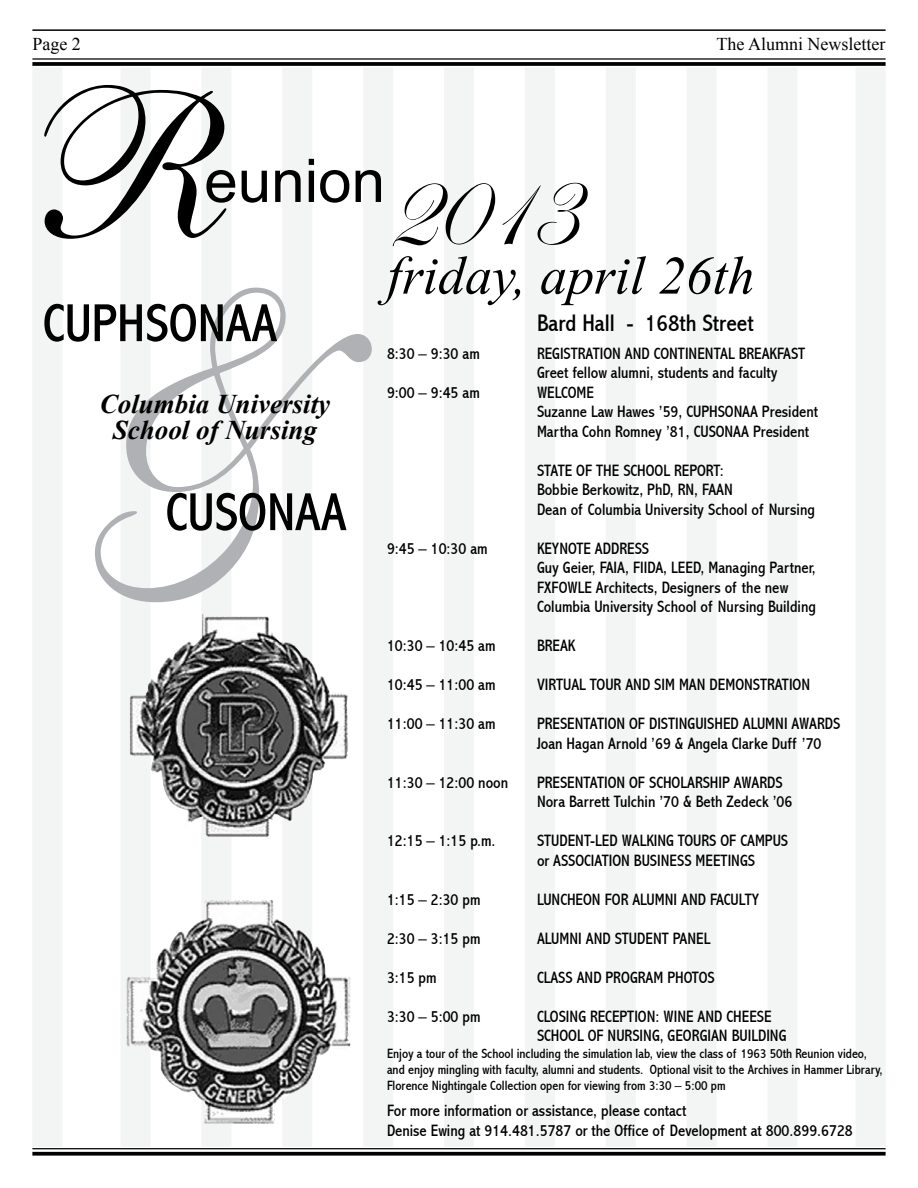
<style>
.page{position:relative;width:918px;height:1188px;background:#fff}
.page>*{position:absolute;margin:0;border:0;box-sizing:border-box;transform-origin:0 0}
.t1{font:360px "Shelley Allegro BT";color:#afb1b4}
.t2{font:italic 54px "Times New Roman";color:#000}
.t3{font:condensed 54px "Abadi";color:#000}
.t4{font:italic 700 27px/26px "Times New Roman";color:#000;text-align:center}
.t5{font:condensed 24px "Abadi";color:#000}
.t6{font:18px "Times New Roman";color:#000}
.t7{font:condensed 16.5px/19.5px "Abadi";color:#000}
.t8{font:condensed 13.5px/16.2px "Abadi";color:#000}
</style>
<div class="page">
<hr style="left:32px;top:29px;width:854px;height:2px;background:#000">
<hr style="left:32px;top:58px;width:854px;height:2px;background:#000">
<svg style="left:32px;top:62px;width:854px;height:4px"></svg>
<hr style="left:32px;top:1148px;width:854px;height:1px;background:#000">
<svg style="left:32px;top:1152px;width:854px;height:4px;fill:#000"></svg>
<div style="left:32px;top:67px;width:30px;height:1080px;background:#f3f4f4"></div>
<div style="left:856px;top:67px;width:30px;height:1080px;background:#f3f4f4"></div>
<div style="left:121px;top:67px;width:30px;height:1080px;background:#f3f4f4"></div>
<div style="left:201px;top:67px;width:30px;height:1080px;background:#f3f4f4"></div>
<div style="left:282px;top:67px;width:30px;height:1080px;background:#f3f4f4"></div>
<div style="left:363px;top:67px;width:30px;height:1080px;background:#f3f4f4"></div>
<div style="left:444px;top:67px;width:30px;height:1080px;background:#f3f4f4"></div>
<div style="left:525px;top:67px;width:30px;height:1080px;background:#f3f4f4"></div>
<div style="left:606px;top:67px;width:30px;height:1080px;background:#f3f4f4"></div>
<div style="left:687px;top:67px;width:30px;height:1080px;background:#f3f4f4"></div>
<div style="left:767px;top:67px;width:30px;height:1080px;background:#f3f4f4"></div>
<svg style="left:393px;top:183px;width:195px;height:63px"></svg>
<svg style="left:44px;top:85px;width:337px;height:154px"></svg>
<img style="left:130px;top:614px;width:218px;height:223px">
<img style="left:126px;top:900px;width:224px;height:224px">
<p class="t6" style="left:32px;top:32px;width:36px">Page</p>
<p class="t6" style="left:717px;top:32px;width:170px">The Alumni Newsletter</p>
<h2 class="t2" style="left:387px;top:238px;width:369px">friday, april 26th</h2>
<h3 class="t5" style="left:537px;top:309px;width:218px">Bard Hall - 168th Street</h3>
<p class="t7" style="left:387px;top:344px;width:94px">8:30 – 9:30 am</p>
<p class="t7" style="left:537px;top:344px;width:270px">REGISTRATION AND CONTINENTAL BREAKFAST<br>Greet fellow alumni, students and faculty</p>
<p class="t7" style="left:387px;top:383px;width:94px">9:00 – 9:45 am</p>
<p class="t7" style="left:537px;top:383px;width:283px">WELCOME<br>Suzanne Law Hawes ’59, CUPHSONAA President<br>Martha Cohn Romney ’81, CUSONAA President</p>
<p class="t7" style="left:537px;top:461px;width:279px">STATE OF THE SCHOOL REPORT:<br>Bobbie Berkowitz, PhD, RN, FAAN<br>Dean of Columbia University School of Nursing</p>
<p class="t7" style="left:387px;top:539px;width:102px">9:45 – 10:30 am</p>
<p class="t7" style="left:537px;top:539px;width:280px">KEYNOTE ADDRESS<br>Guy Geier, FAIA, FIIDA, LEED, Managing Partner, FXFOWLE Architects, Designers of the new Columbia University School of Nursing Building</p>
<p class="t7" style="left:387px;top:636px;width:110px">10:30 – 10:45 am</p>
<p class="t7" style="left:537px;top:636px;width:40px">BREAK</p>
<p class="t7" style="left:387px;top:675px;width:110px">10:45 – 11:00 am</p>
<p class="t7" style="left:537px;top:675px;width:275px">VIRTUAL TOUR AND SIM MAN DEMONSTRATION</p>
<p class="t7" style="left:387px;top:714px;width:110px">11:00 – 11:30 am</p>
<p class="t7" style="left:537px;top:714px;width:305px">PRESENTATION OF DISTINGUISHED ALUMNI AWARDS<br>Joan Hagan Arnold ’69 &amp; Angela Clarke Duff ’70</p>
<p class="t7" style="left:387px;top:773px;width:123px">11:30 – 12:00 noon</p>
<p class="t7" style="left:537px;top:773px;width:257px">PRESENTATION OF SCHOLARSHIP AWARDS<br>Nora Barrett Tulchin ’70 &amp; Beth Zedeck ’06</p>
<p class="t7" style="left:387px;top:831px;width:110px">12:15 – 1:15 p.m.</p>
<p class="t7" style="left:537px;top:831px;width:253px">STUDENT-LED WALKING TOURS OF CAMPUS or ASSOCIATION BUSINESS MEETINGS</p>
<p class="t7" style="left:387px;top:890px;width:95px">1:15 – 2:30 pm</p>
<p class="t7" style="left:537px;top:890px;width:224px">LUNCHEON FOR ALUMNI AND FACULTY</p>
<p class="t7" style="left:387px;top:929px;width:95px">2:30 – 3:15 pm</p>
<p class="t7" style="left:537px;top:929px;width:175px">ALUMNI AND STUDENT PANEL</p>
<p class="t7" style="left:387px;top:968px;width:51px">3:15 pm</p>
<p class="t7" style="left:537px;top:968px;width:179px">CLASS AND PROGRAM PHOTOS</p>
<p class="t7" style="left:387px;top:1007px;width:95px">3:30 – 5:00 pm</p>
<p class="t7" style="left:537px;top:1006px;width:251px">CLOSING RECEPTION: WINE AND CHEESE<br>SCHOOL OF NURSING, GEORGIAN BUILDING</p>
<p class="t8" style="left:387px;top:1045px;width:497px">Enjoy a tour of the School including the simulation lab, view the class of 1963 50th Reunion video, and enjoy mingling with faculty, alumni and students. Optional visit to the Archives in Hammer Library,<br>Florence Nightingale Collection open for viewing from 3:30 – 5:00 pm</p>
<p class="t7" style="left:387px;top:1101px;width:467px">For more information or assistance, please contact<br>Denise Ewing at 914.481.5787 or the Office of Development at 800.899.6728</p>
<h1 class="t1" style="left:87px;top:150px;width:258px">&amp;</h1>
<h2 class="t3" style="left:43px;top:292px;width:236px">CUPHSONAA</h2>
<h3 class="t4" style="left:100px;top:390px;width:232px">Columbia University<br>School of Nursing</h3>
<h2 class="t3" style="left:166px;top:481px;width:183px">CUSONAA</h2>
</div>
